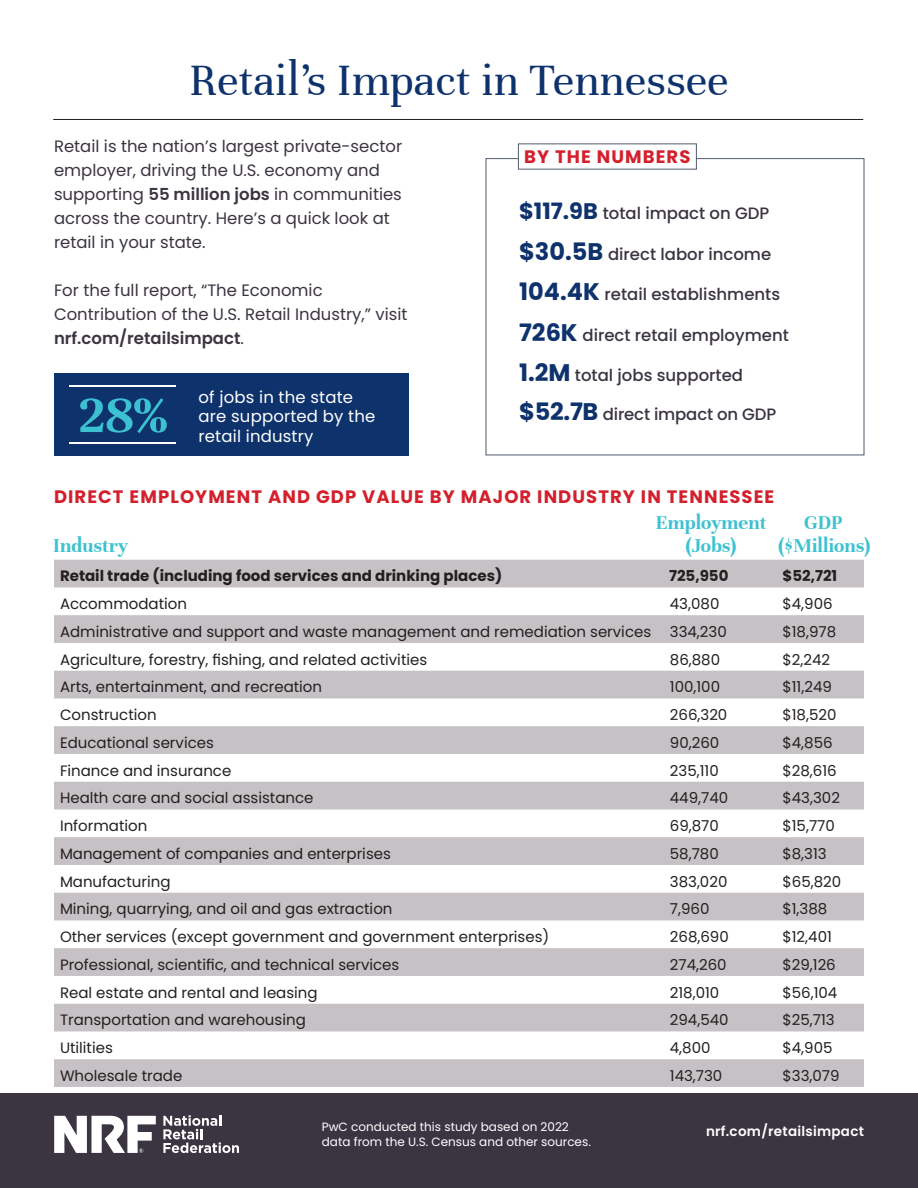
<style>
.page{position:relative;width:918px;height:1188px;background:#fff}
.page>*{position:absolute;margin:0;border:0;box-sizing:border-box;transform-origin:0 0}
.Call_out{font:700 55.5px "Unna";color:#3bc1d1}
.Headline{font:48px "Unna";color:#0e326c}
.t1{font:700 21px/22.5px "Unna";color:#3ec2d0;text-align:center}
.t2{font:700 18px "Poppins";letter-spacing:.06em;color:#d3202c}
.t3{font:16.5px/24px "Poppins";color:#3b3441}
.QuestionsSidebarTxt{font:500 16.5px "Poppins";color:#3b3441}
.t4{font:16.5px/19.5px "Poppins";letter-spacing:.01em;color:#fff}
.t5{font:600 16.5px "Poppins";color:#3b3441}
.t6{font:15px "Poppins";color:#231f20}
.t7{font:700 15px "Poppins";color:#231f20}
.t8{font:600 13.5px "Poppins";letter-spacing:.02em;color:#fff}
.t9{font:12px "Poppins";color:#fff}
.s1{font-weight:600}
.s2{font-weight:400}
.s3{font-weight:700;font-size:22.5px;color:#0e326c}
.s4{font-weight:700;font-size:24px;color:#0e326c}
</style>
<div class="page">
<div style="left:0;top:1094px;width:918px;height:94px;background:#3b3441"></div>
<svg style="left:163px;top:1115px;width:76px;height:38px"></svg>
<svg style="left:54px;top:1116px;width:102px;height:37px"></svg>
<hr style="left:53px;top:119px;width:810px;height:1px;background:#231f20">
<div style="left:54px;top:373px;width:354px;height:82px;background:#0e326c"></div>
<hr style="left:69px;top:386px;width:107px;height:1px;background:#fff">
<hr style="left:69px;top:442px;width:107px;height:2px;background:#fff">
<svg style="left:54px;top:560px;width:810px;height:527px;fill:#c6c1c4"></svg>
<div style="left:518px;top:143px;width:179px;height:27px;border:1px solid #505b6b"></div>
<p class="Headline" style="left:189px;top:52px;width:541px">Retail’s Impact in Tennessee</p>
<p class="t3" style="left:54px;top:134px;width:350px">Retail is the nation’s largest private-sector employer, driving the U.S. economy and supporting <span class="s1">55 million jobs</span> in communities across the country. Here’s a quick look at retail in your state.</p>
<p class="t3" style="left:54px;top:278px;width:355px">For the full report, “The Economic<br>Contribution of the U.S. Retail Industry,” visit</p>
<p class="t5" style="left:54px;top:329px;width:191px">nrf.com/retailsimpact<span class="s2">.</span></p>
<p class="Call_out" style="left:78px;top:383px;width:91px">28%</p>
<p class="t4" style="left:199px;top:388px;width:178px">of jobs in the state are supported by the</p>
<p class="t4" style="left:199px;top:427px;width:116px">retail industry</p>
<p class="t2" style="left:524px;top:146px;width:168px">BY THE NUMBERS</p>
<p class="QuestionsSidebarTxt" style="left:519px;top:204px;width:252px"><span class="s3">$117.9B</span> total impact on GDP</p>
<p class="QuestionsSidebarTxt" style="left:519px;top:244px;width:254px"><span class="s4">$30.5B</span> direct labor income</p>
<p class="QuestionsSidebarTxt" style="left:519px;top:285px;width:263px"><span class="s4">104.4K</span> retail establishments</p>
<p class="QuestionsSidebarTxt" style="left:519px;top:325px;width:271px"><span class="s4">726K</span> direct retail employment</p>
<p class="QuestionsSidebarTxt" style="left:519px;top:366px;width:225px"><span class="s4">1.2M</span> total jobs supported</p>
<p class="QuestionsSidebarTxt" style="left:519px;top:405px;width:259px"><span class="s4">$52.7B</span> direct impact on GDP</p>
<p class="t2" style="left:54px;top:486px;width:722px">DIRECT EMPLOYMENT AND GDP VALUE BY MAJOR INDUSTRY IN TENNESSEE</p>
<p class="t1" style="left:53px;top:534px;width:77px">Industry</p>
<p class="t1" style="left:656px;top:511px;width:112px">Employment (Jobs)</p>
<p class="t1" style="left:778px;top:511px;width:93px">GDP ($Millions)</p>
<p class="t7" style="left:60px;top:568px;width:444px">Retail trade (including food services and drinking places)</p>
<p class="t7" style="left:669px;top:568px;width:61px">725,950</p>
<p class="t7" style="left:783px;top:568px;width:56px">$52,721</p>
<p class="t6" style="left:60px;top:595px;width:129px">Accommodation</p>
<p class="t6" style="left:670px;top:595px;width:51px">43,080</p>
<p class="t6" style="left:783px;top:595px;width:52px">$4,906</p>
<p class="t6" style="left:60px;top:623px;width:593px">Administrative and support and waste management and remediation services</p>
<p class="t6" style="left:670px;top:623px;width:58px">334,230</p>
<p class="t6" style="left:783px;top:623px;width:55px">$18,978</p>
<p class="t6" style="left:60px;top:651px;width:369px">Agriculture, forestry, fishing, and related activities</p>
<p class="t6" style="left:670px;top:651px;width:52px">86,880</p>
<p class="t6" style="left:783px;top:651px;width:49px">$2,242</p>
<p class="t6" style="left:60px;top:679px;width:264px">Arts, entertainment, and recreation</p>
<p class="t6" style="left:670px;top:679px;width:52px">100,100</p>
<p class="t6" style="left:783px;top:679px;width:51px">$11,249</p>
<p class="t6" style="left:60px;top:706px;width:98px">Construction</p>
<p class="t6" style="left:670px;top:706px;width:59px">266,320</p>
<p class="t6" style="left:783px;top:706px;width:56px">$18,520</p>
<p class="t6" style="left:60px;top:734px;width:155px">Educational services</p>
<p class="t6" style="left:670px;top:734px;width:51px">90,260</p>
<p class="t6" style="left:783px;top:734px;width:52px">$4,856</p>
<p class="t6" style="left:60px;top:762px;width:173px">Finance and insurance</p>
<p class="t6" style="left:670px;top:762px;width:50px">235,110</p>
<p class="t6" style="left:783px;top:762px;width:56px">$28,616</p>
<p class="t6" style="left:60px;top:790px;width:255px">Health care and social assistance</p>
<p class="t6" style="left:670px;top:790px;width:60px">449,740</p>
<p class="t6" style="left:783px;top:790px;width:59px">$43,302</p>
<p class="t6" style="left:60px;top:817px;width:89px">Information</p>
<p class="t6" style="left:670px;top:817px;width:51px">69,870</p>
<p class="t6" style="left:783px;top:817px;width:54px">$15,770</p>
<p class="t6" style="left:60px;top:845px;width:332px">Management of companies and enterprises</p>
<p class="t6" style="left:670px;top:845px;width:50px">58,780</p>
<p class="t6" style="left:783px;top:845px;width:46px">$8,313</p>
<p class="t6" style="left:60px;top:873px;width:112px">Manufacturing</p>
<p class="t6" style="left:670px;top:873px;width:59px">383,020</p>
<p class="t6" style="left:783px;top:873px;width:60px">$65,820</p>
<p class="t6" style="left:60px;top:901px;width:334px">Mining, quarrying, and oil and gas extraction</p>
<p class="t6" style="left:670px;top:901px;width:41px">7,960</p>
<p class="t6" style="left:783px;top:901px;width:46px">$1,388</p>
<p class="t6" style="left:60px;top:928px;width:491px">Other services (except government and government enterprises)</p>
<p class="t6" style="left:670px;top:928px;width:60px">268,690</p>
<p class="t6" style="left:783px;top:928px;width:51px">$12,401</p>
<p class="t6" style="left:60px;top:956px;width:341px">Professional, scientific, and technical services</p>
<p class="t6" style="left:670px;top:956px;width:58px">274,260</p>
<p class="t6" style="left:783px;top:956px;width:55px">$29,126</p>
<p class="t6" style="left:60px;top:984px;width:259px">Real estate and rental and leasing</p>
<p class="t6" style="left:670px;top:984px;width:51px">218,010</p>
<p class="t6" style="left:783px;top:984px;width:56px">$56,104</p>
<p class="t6" style="left:60px;top:1012px;width:247px">Transportation and warehousing</p>
<p class="t6" style="left:670px;top:1012px;width:60px">294,540</p>
<p class="t6" style="left:783px;top:1012px;width:54px">$25,713</p>
<p class="t6" style="left:60px;top:1039px;width:54px">Utilities</p>
<p class="t6" style="left:670px;top:1039px;width:42px">4,800</p>
<p class="t6" style="left:783px;top:1039px;width:52px">$4,905</p>
<p class="t6" style="left:60px;top:1067px;width:124px">Wholesale trade</p>
<p class="t6" style="left:670px;top:1067px;width:54px">143,730</p>
<p class="t6" style="left:783px;top:1067px;width:59px">$33,079</p>
<p class="t9" style="left:322px;top:1120px;width:248px">PwC conducted this study based on 2022</p>
<p class="t9" style="left:322px;top:1135px;width:271px">data from the U.S. Census and other sources.</p>
<p class="t8" style="left:706px;top:1124px;width:160px">nrf.com/retailsimpact</p>
</div>
